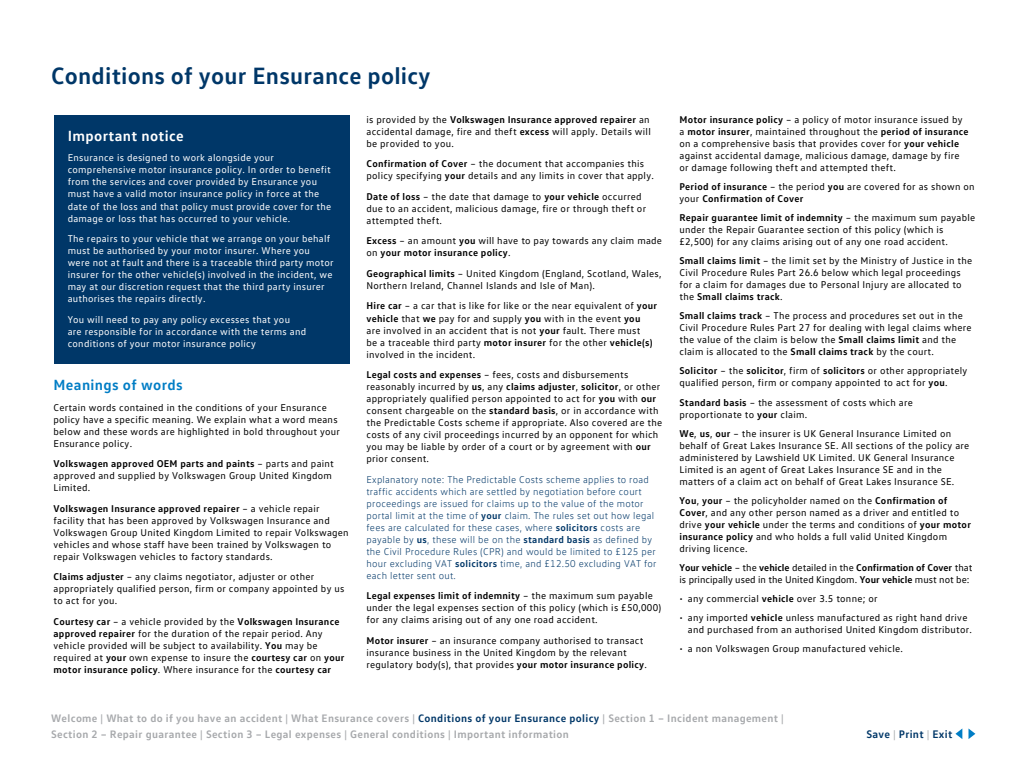
<style>
.page{position:relative;width:1024px;height:769px;background:#fff}
.page>*{position:absolute;margin:0;border:0;box-sizing:border-box;transform-origin:0 0}
.t1{font:700 24px "VW Text";letter-spacing:.01em;color:#003768}
.t2{font:700 15px "VW Text";letter-spacing:.025em;color:#007dc5}
.t3{font:700 15px "VW Text";letter-spacing:.025em;color:#fff}
.t4{font:700 11.2px "VW Text";letter-spacing:.025em;color:#003768}
.t5{font:700 11px/16px "VW Text";letter-spacing:.03em;color:#a7a9ac}
.t6{font:10px/12px "VW Text";letter-spacing:.025em;color:#000}
.t7{font:10px/12px "VW Text";letter-spacing:.025em;color:#fff}
.t8{font:300 10px/12px "VW Text";letter-spacing:.025em;color:#003768}
.t9{font:10px/12px "VW Text";color:#000}
.t10{font:700 10px/12px "VW Text";letter-spacing:.025em;color:#000}
.s1{font-weight:700}
.s2{font-weight:400}
.s3{color:#003768}
.s4{font-weight:400;color:#a7a9ac}
</style>
<div class="page">
<svg style="left:968px;top:728px;width:7px;height:10px"></svg>
<svg style="left:955px;top:729px;width:7px;height:9px"></svg>
<div style="left:53px;top:115px;width:296px;height:248px;background:#003768"></div>
<h1 class="t1" style="left:51px;top:60px;width:381px">Conditions of your Ensurance policy</h1>
<h2 class="t3" style="left:68px;top:126px;width:118px">Important notice</h2>
<p class="t7" style="left:68px;top:152px;width:265px">Ensurance is designed to work alongside your comprehensive motor insurance policy. In order to benefit from the services and cover provided by Ensurance you must have a valid motor insurance policy in force at the date of the loss and that policy must provide cover for the damage or loss that has occurred to your vehicle.</p>
<p class="t7" style="left:68px;top:232px;width:267px">The repairs to your vehicle that we arrange on your behalf must be authorised by your motor insurer. Where you were not at fault and there is a traceable third party motor insurer for the other vehicle(s) involved in the incident, we may at our discretion request that the third party insurer authorises the repairs directly.</p>
<p class="t7" style="left:68px;top:313px;width:240px">You will need to pay any policy excesses that you are responsible for in accordance with the terms and conditions of your motor insurance policy</p>
<h2 class="t2" style="left:53px;top:375px;width:131px">Meanings of words</h2>
<p class="t6" style="left:53px;top:400px;width:288px">Certain words contained in the conditions of your Ensurance policy have a specific meaning. We explain what a word means below and these words are highlighted in bold throughout your Ensurance policy.</p>
<p class="t6" style="left:53px;top:457px;width:282px"><span class="s1">Volkswagen approved OEM parts and paints</span> – parts and paint approved and supplied by Volkswagen Group United Kingdom<br>Limited.</p>
<p class="t6" style="left:53px;top:501px;width:297px"><span class="s1">Volkswagen Insurance approved repairer</span> – a vehicle repair facility that has been approved by Volkswagen Insurance and Volkswagen Group United Kingdom Limited to repair Volkswagen vehicles and whose staff have been trained by Volkswagen to repair Volkswagen vehicles to factory standards.</p>
<p class="t6" style="left:53px;top:570px;width:292px"><span class="s1">Claims adjuster</span> – any claims negotiator, adjuster or other appropriately qualified person, firm or company appointed by us to act for you.</p>
<p class="t6" style="left:53px;top:614px;width:292px"><span class="s1">Courtesy car</span> – a vehicle provided by the <span class="s1">Volkswagen Insurance approved repairer</span> for the duration of the repair period. Any vehicle provided will be subject to availability. <span class="s1">You</span> may be required at <span class="s1">your</span> own expense to insure the <span class="s1">courtesy car</span> on <span class="s1">your motor insurance policy</span>. Where insurance for the <span class="s1">courtesy car</span></p>
<p class="t6" style="left:366px;top:113px;width:286px;text-align:justify">is provided by the <span class="s1">Volkswagen Insurance approved repairer</span> an accidental damage, fire and theft <span class="s1">excess</span> will apply. Details will be provided to you.</p>
<p class="t6" style="left:366px;top:157px;width:289px"><span class="s1">Confirmation of Cover</span> – the document that accompanies this policy specifying <span class="s1">your</span> details and any limits in cover that apply.</p>
<p class="t6" style="left:366px;top:190px;width:281px"><span class="s1">Date of loss</span> – the date that damage to <span class="s1">your vehicle</span> occurred due to an accident, malicious damage, fire or through theft or attempted theft.</p>
<p class="t6" style="left:366px;top:234px;width:297px"><span class="s1">Excess</span> – an amount <span class="s1">you</span> will have to pay towards any claim made on <span class="s1">your motor insurance policy</span>.</p>
<p class="t6" style="left:366px;top:267px;width:296px"><span class="s1">Geographical limits</span> – United Kingdom (England, Scotland, Wales,<br>Northern Ireland, Channel Islands and Isle of Man).</p>
<p class="t6" style="left:366px;top:299px;width:292px"><span class="s1">Hire car</span> – a car that is like for like or the near equivalent of <span class="s1">your vehicle</span> that <span class="s1">we</span> pay for and supply <span class="s1">you</span> with in the event <span class="s1">you<br></span>are involved in an accident that is not <span class="s1">your</span> fault. There must<br>be a traceable third party <span class="s1">motor insurer</span> for the other <span class="s1">vehicle(s) </span>involved in the incident.</p>
<p class="t6" style="left:366px;top:368px;width:297px"><span class="s1">Legal costs and expenses</span> – fees, costs and disbursements reasonably incurred by <span class="s1">us</span>, any <span class="s1">claims adjuster</span>, <span class="s1">solicitor</span>, or other appropriately qualified person appointed to act for <span class="s1">you</span> with <span class="s1">our </span>consent chargeable on the <span class="s1">standard basis</span>, or in accordance with the Predictable Costs scheme if appropriate. Also covered are the costs of any civil proceedings incurred by an opponent for which you may be liable by order of a court or by agreement with <span class="s1">our </span>prior consent.</p>
<p class="t8" style="left:366px;top:473px;width:291px">Explanatory note: The Predictable Costs scheme applies to road traffic accidents which are settled by negotiation before court proceedings are issued for claims up to the value of the motor portal limit at the time of <span class="s1">your</span> claim. The rules set out how legal fees are calculated for these cases, where <span class="s1">solicitors</span> costs are payable by <span class="s1">us</span>, these will be on the <span class="s1">standard basis</span> as defined by the Civil Procedure Rules (CPR) and would be limited to £125 per hour excluding VAT <span class="s1">solicitors</span> time, and £12.50 excluding VAT for each letter sent out.</p>
<p class="t6" style="left:366px;top:589px;width:296px"><span class="s1">Legal expenses limit of indemnity</span> – the maximum sum payable under the legal expenses section of this policy (which is £50,000) for any claims arising out of any one road accident.</p>
<p class="t6" style="left:366px;top:633px;width:282px"><span class="s1">Motor insurer</span> – an insurance company authorised to transact insurance business in the United Kingdom by the relevant regulatory body(s), that provides <span class="s1">your motor insurance policy</span>.</p>
<p class="t6" style="left:679px;top:113px;width:290px"><span class="s1">Motor insurance policy</span> – a policy of motor insurance issued by a <span class="s1">motor insurer</span>, maintained throughout the <span class="s1">period of insurance </span>on a comprehensive basis that provides cover for <span class="s1">your vehicle </span>against accidental damage, malicious damage, damage by fire or damage following theft and attempted theft.</p>
<p class="t10" style="left:679px;top:180px;width:296px">Period of insurance <span class="s2">– the period</span> you <span class="s2">are covered for as shown on your</span> Confirmation of Cover</p>
<p class="t6" style="left:679px;top:211px;width:297px"><span class="s1">Repair guarantee limit of indemnity</span> – the maximum sum payable under the Repair Guarantee section of this policy (which is £2,500) for any claims arising out of any one road accident.</p>
<p class="t6" style="left:679px;top:254px;width:294px"><span class="s1">Small claims limit</span> – the limit set by the Ministry of Justice in the Civil Procedure Rules Part 26.6 below which legal proceedings for a claim for damages due to Personal Injury are allocated to the <span class="s1">Small claims track</span>.</p>
<p class="t6" style="left:679px;top:309px;width:294px"><span class="s1">Small claims track</span> – The process and procedures set out in the Civil Procedure Rules Part 27 for dealing with legal claims where the value of the claim is below the <span class="s1">Small claims limit</span> and the claim is allocated to the <span class="s1">Small claims track</span> by the court.</p>
<p class="t6" style="left:679px;top:364px;width:289px"><span class="s1">Solicitor</span> – the <span class="s1">solicitor</span>, firm of <span class="s1">solicitors</span> or other appropriately qualified person, firm or company appointed to act for <span class="s1">you</span>.</p>
<p class="t6" style="left:679px;top:395px;width:235px"><span class="s1">Standard basis</span> – the assessment of costs which are proportionate to <span class="s1">your</span> claim.</p>
<p class="t6" style="left:679px;top:427px;width:291px"><span class="s1">We</span>, <span class="s1">us</span>, <span class="s1">our</span> – the insurer is UK General Insurance Limited on behalf of Great Lakes Insurance SE. All sections of the policy are administered by Lawshield UK Limited. UK General Insurance Limited is an agent of Great Lakes Insurance SE and in the matters of a claim act on behalf of Great Lakes Insurance SE.</p>
<p class="t6" style="left:679px;top:494px;width:293px"><span class="s1">You</span>, <span class="s1">your</span> – the policyholder named on the <span class="s1">Confirmation of Cover</span>, and any other person named as a driver and entitled to drive <span class="s1">your vehicle</span> under the terms and conditions of <span class="s1">your motor insurance policy</span> and who holds a full valid United Kingdom driving licence.</p>
<p class="t9" style="left:679px;top:561px;width:294px"><span class="s1">Your vehicle</span> – the <span class="s1">vehicle</span> detailed in the <span class="s1">Confirmation of Cover</span> that is principally used in the United Kingdom. <span class="s1">Your vehicle</span> must not be:</p>
<p class="t6" style="left:679px;top:592px;width:200px">• any commercial <span class="s1">vehicle</span> over 3.5 tonne; or</p>
<p class="t6" style="left:688px;top:611px;width:285px;text-indent:-9px">• any imported <span class="s1">vehicle</span> unless manufactured as right hand drive and purchased from an authorised United Kingdom distributor.</p>
<p class="t6" style="left:679px;top:642px;width:225px">• a non Volkswagen Group manufactured vehicle.</p>
<p class="t5" style="left:51px;top:709px;width:734px">Welcome | What to do if you have an accident | What Ensurance covers | <span class="s3">Conditions of your Ensurance policy</span> | Section 1 – Incident management |<br>Section 2 – Repair guarantee | Section 3 – Legal expenses | General conditions | Important information</p>
<p class="t4" style="left:866px;top:726px;width:87px">Save <span class="s4">|</span> Print <span class="s4">|</span> Exit</p>
</div>
